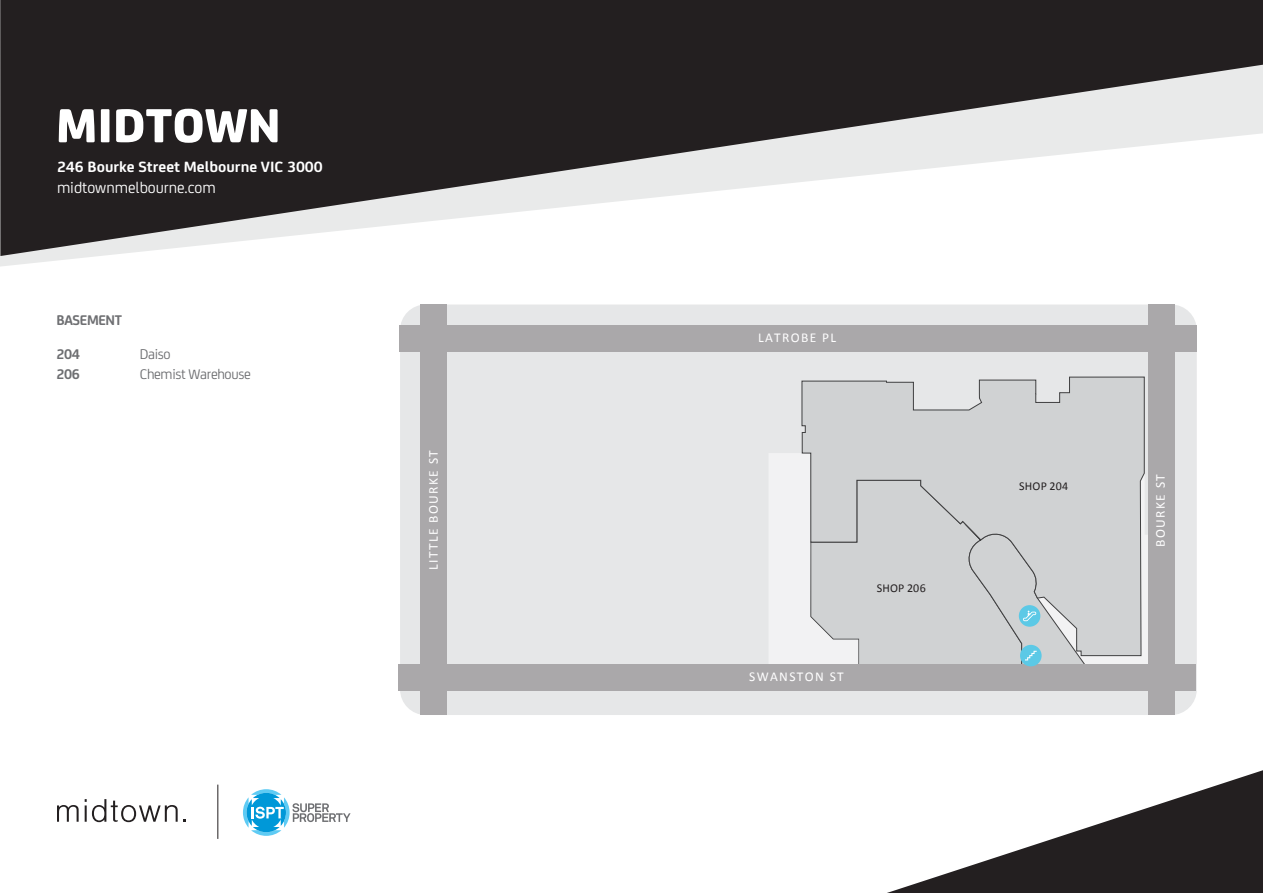
<style>
.page{position:relative;width:1263px;height:893px;background:#fff}
.page>*{position:absolute;margin:0;border:0;box-sizing:border-box;transform-origin:0 0}
.t1{font:800 51.3px "FS Joey";color:#fff}
.t2{font:16.65px "FS Joey";letter-spacing:-.005em;color:#fff}
.t3{font:700 15.9px "FS Joey";color:#fff;scale:1.04 1}
.t4{font:15px/19.5px "FS Joey";letter-spacing:-.025em;color:#6d6e71}
.t5{font:700 15px "FS Joey";letter-spacing:-.025em;color:#6e6f72}
.t6{font:700 15px/19.5px "FS Joey";letter-spacing:-.025em;color:#6d6e71}
.t7{font:13.5px "Calibri";letter-spacing:.1em;color:#fff}
.t8{font:12px "Calibri";letter-spacing:.015em;color:#231f20}
</style>
<div class="page">
<svg style="left:0;top:0;width:1263px;height:256px;fill:#231f20"></svg>
<svg style="left:887px;top:770px;width:376px;height:123px"></svg>
<hr style="left:217px;top:785px;width:1px;height:54px;background:#231f20">
<svg style="left:243px;top:789px;width:108px;height:47px"></svg>
<svg style="left:57px;top:805px;width:22px;height:17px"></svg>
<svg style="left:85px;top:799px;width:93px;height:23px"></svg>
<div style="left:400px;top:304px;width:797px;height:411px;background:#e6e7e8;border-radius:26px"></div>
<div style="left:399px;top:325px;width:797px;height:26px;background:#aaa8aa"></div>
<div style="left:420px;top:304px;width:27px;height:411px;background:#aaa8aa"></div>
<div style="left:1147px;top:304px;width:27px;height:411px;background:#aaa8aa"></div>
<div style="left:398px;top:664px;width:798px;height:27px;background:#aaa8aa"></div>
<svg style="left:801px;top:376px;width:344px;height:77px;background:#cfd1d2"></svg>
<svg style="left:769px;top:453px;width:379px;height:214px"></svg>
<h1 class="t1" style="left:56px;top:85px;width:226px">MIDTOWN</h1>
<p class="t3" style="left:57px;top:155px;width:257px">246 Bourke Street Melbourne VIC 3000</p>
<p class="t2" style="left:57px;top:176px;width:160px">midtownmelbourne.com</p>
<p class="t5" style="left:56px;top:309px;width:67px">BASEMENT</p>
<p class="t6" style="left:56px;top:344px;width:25px">204<br>206</p>
<p class="t4" style="left:140px;top:344px;width:113px">Daiso<br>Chemist Warehouse</p>
<p class="t7" style="left:425px;top:570px;width:121px;rotate:-90deg">LITTLE BOURKE ST</p>
<p class="t7" style="left:758px;top:329px;width:80px">LATROBE PL</p>
<p class="t7" style="left:749px;top:668px;width:96px">SWANSTON ST</p>
<p class="t8" style="left:877px;top:580px;width:50px">SHOP 206</p>
<p class="t8" style="left:1019px;top:479px;width:51px">SHOP 204</p>
<p class="t7" style="left:1152px;top:547px;width:74px;rotate:-90deg">BOURKE ST</p>
</div>
